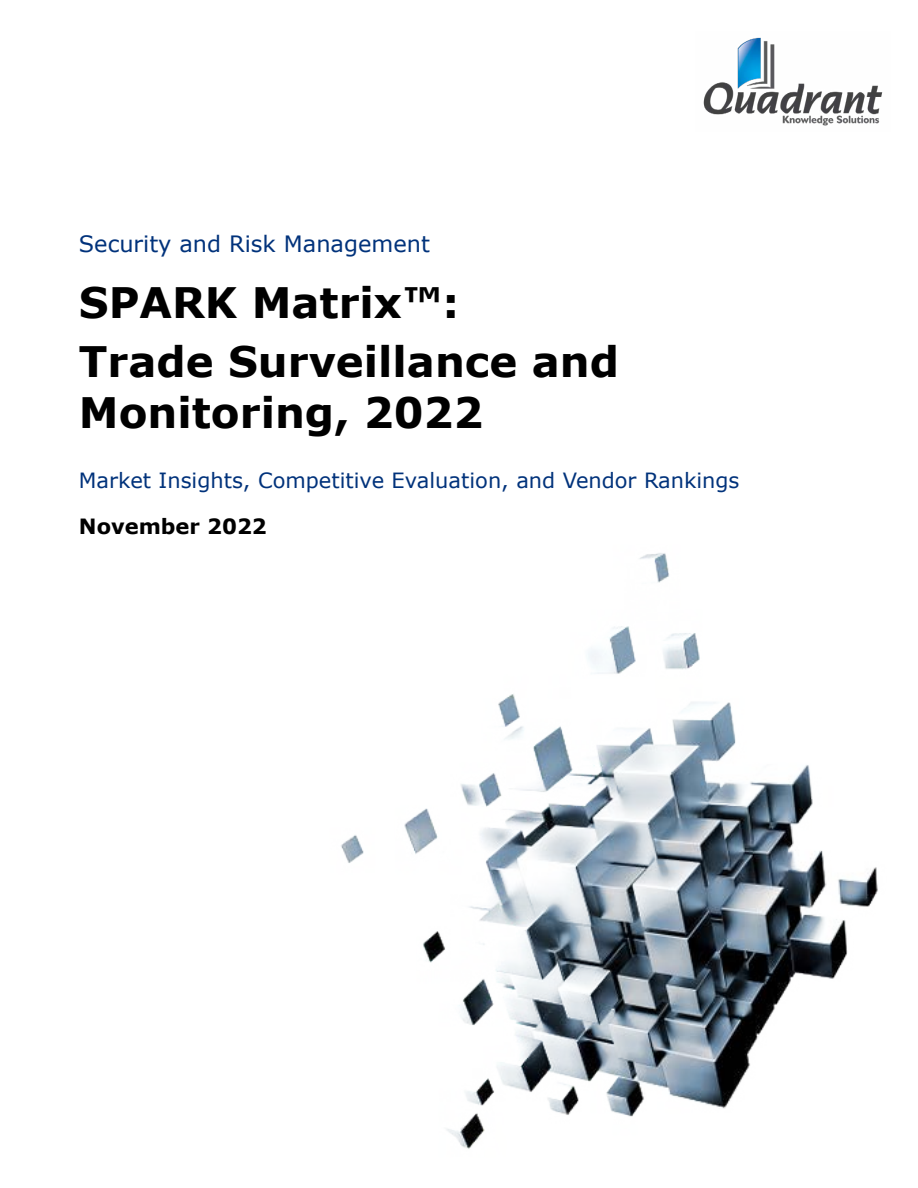
<style>
.page{position:relative;width:918px;height:1188px;background:#fff}
.page>*{position:absolute;margin:0;border:0;box-sizing:border-box;transform-origin:0 0}
.t1{font:700 42px/59.4px "Verdana";color:#000}
.t2{font:22.5px "Verdana";color:#00327b}
.t3{font:21px "Verdana";color:#00327b}
.t4{font:700 21px "Verdana";color:#000}
</style>
<div class="page">
<img style="left:703px;top:37px;width:180px;height:89px">
<img style="left:341px;top:553px;width:537px;height:596px">
<p class="t2" style="left:79px;top:229px;width:353px">Security and Risk Management</p>
<h1 class="t1" style="left:79px;top:272px;width:542px">SPARK Matrix™:<br>Trade Surveillance and</h1>
<h1 class="t1" style="left:79px;top:382px;width:406px">Monitoring, 2022</h1>
<p class="t3" style="left:79px;top:465px;width:662px">Market Insights, Competitive Evaluation, and Vendor Rankings</p>
<p class="t4" style="left:79px;top:512px;width:189px">November 2022</p>
</div>
